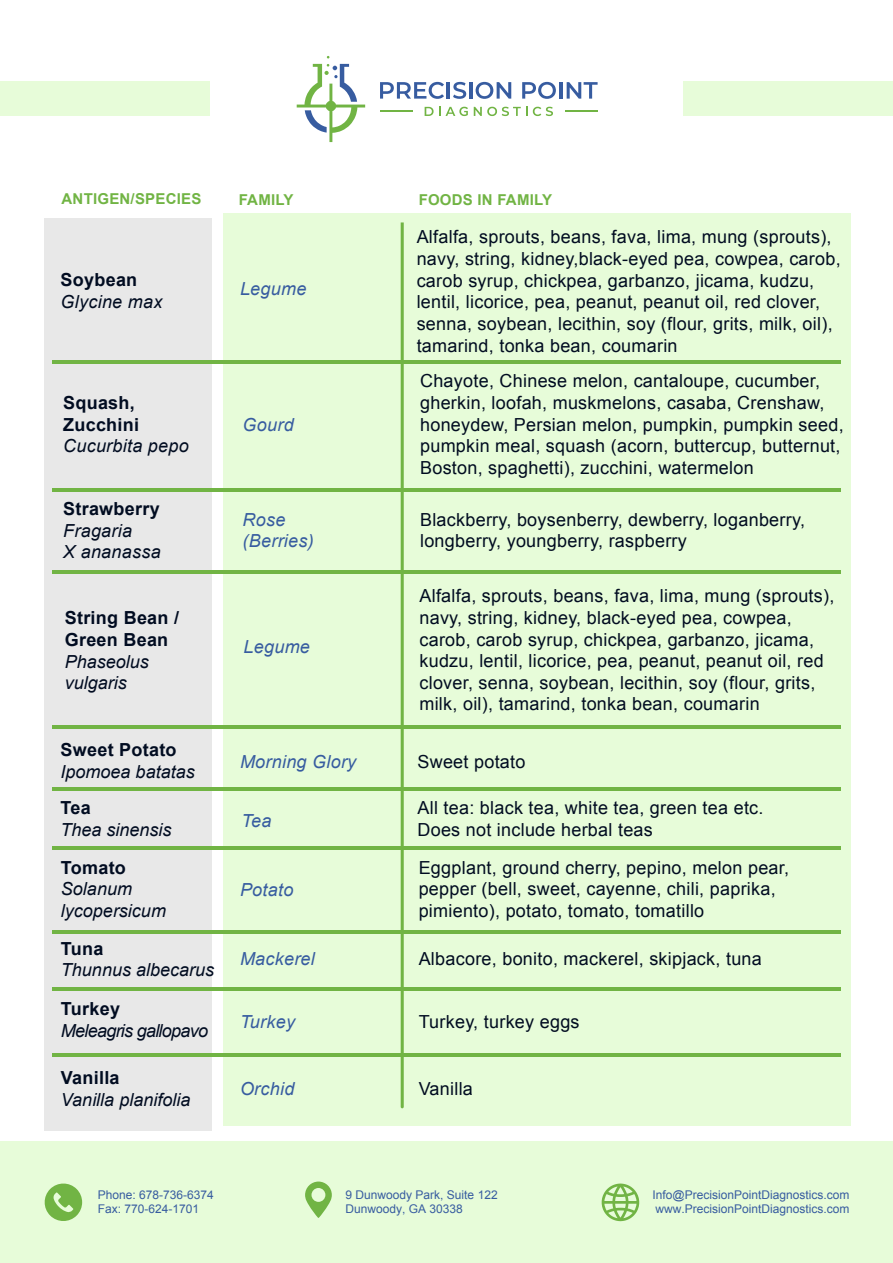
<style>
.page{position:relative;width:893px;height:1263px;background:#fff}
.page>*{position:absolute;margin:0;border:0;box-sizing:border-box;transform-origin:0 0}
.t1{font:18px/21.6px "Arial";letter-spacing:.015em;color:#010c21}
.t2{font:italic 18px/21.6px "Arial";color:#010c21}
.t3{font:700 18px/21.6px "Arial";letter-spacing:.015em;color:#010c21}
.t4{font:italic 18px/21.6px "Arial";letter-spacing:.015em;color:#375ca0}
.t5{font:italic 18px "Arial";letter-spacing:-.04em;color:#010c21}
.t6{font:700 15px "Arial";letter-spacing:.015em;color:#71b444}
.t7{font:12px/14.4px "Arial";color:#375ca0}
</style>
<div class="page">
<div style="left:0;top:1141px;width:893px;height:122px;background:#e7fcd9"></div>
<svg style="left:305px;top:1181px;width:27px;height:37px"></svg>
<svg style="left:44px;top:1183px;width:38px;height:38px"></svg>
<svg style="left:601px;top:1183px;width:39px;height:38px"></svg>
<svg style="left:380px;top:82px;width:64px;height:17px"></svg>
<hr style="left:447px;top:82px;width:3px;height:17px;background:#375ca0">
<svg style="left:453px;top:82px;width:13px;height:17px"></svg>
<hr style="left:469px;top:82px;width:3px;height:17px;background:#375ca0">
<svg style="left:476px;top:82px;width:35px;height:17px"></svg>
<svg style="left:522px;top:82px;width:34px;height:17px"></svg>
<hr style="left:559px;top:82px;width:3px;height:17px;background:#375ca0">
<svg style="left:567px;top:82px;width:31px;height:17px"></svg>
<svg style="left:474px;top:107px;width:53px;height:9px"></svg>
<svg style="left:533px;top:107px;width:20px;height:9px"></svg>
<svg style="left:425px;top:107px;width:43px;height:9px"></svg>
<hr style="left:380px;top:111px;width:33px;height:1px;background:#71b444">
<hr style="left:565px;top:111px;width:33px;height:1px;background:#71b444">
<svg style="left:297px;top:56px;width:68px;height:86px"></svg>
<div style="left:44px;top:218px;width:167px;height:912px;background:#e8e8e8"></div>
<div style="left:224px;top:213px;width:627px;height:913px;background:#e7fcd9"></div>
<hr style="left:52px;top:570px;width:789px;height:3px;background:#71b444">
<hr style="left:52px;top:846px;width:789px;height:3px;background:#71b444">
<hr style="left:52px;top:726px;width:789px;height:3px;background:#71b444">
<hr style="left:52px;top:788px;width:789px;height:3px;background:#71b444">
<hr style="left:52px;top:931px;width:789px;height:3px;background:#71b444">
<hr style="left:52px;top:987px;width:789px;height:3px;background:#71b444">
<hr style="left:52px;top:1054px;width:789px;height:3px;background:#71b444">
<hr style="left:52px;top:361px;width:789px;height:3px;background:#71b444">
<hr style="left:52px;top:489px;width:789px;height:3px;background:#71b444">
<svg style="left:401px;top:222px;width:3px;height:886px;background:#7ab94f"></svg>
<div style="left:0;top:81px;width:210px;height:34px;background:#e7fcd9"></div>
<div style="left:683px;top:81px;width:210px;height:34px;background:#e7fcd9"></div>
<p class="t6" style="left:62px;top:193px;width:141px">ANTIGEN/SPECIES</p>
<p class="t6" style="left:239px;top:194px;width:56px">FAMILY</p>
<p class="t6" style="left:419px;top:194px;width:135px">FOODS IN FAMILY</p>
<p class="t3" style="left:61px;top:271px;width:78px">Soybean</p>
<p class="t2" style="left:61px;top:292px;width:103px">Glycine max</p>
<p class="t3" style="left:63px;top:393px;width:77px">Squash,<br>Zucchini</p>
<p class="t2" style="left:63px;top:437px;width:127px">Cucurbita pepo</p>
<p class="t4" style="left:240px;top:280px;width:68px">Legume</p>
<p class="t4" style="left:243px;top:415px;width:53px">Gourd</p>
<p class="t1" style="left:417px;top:228px;width:426px">Alfalfa, sprouts, beans, fava, lima, mung (sprouts), navy, string, kidney,black-eyed pea, cowpea, carob, carob syrup, chickpea, garbanzo, jicama, kudzu, lentil, licorice, pea, peanut, peanut oil, red clover, senna, soybean, lecithin, soy (flour, grits, milk, oil), tamarind, tonka bean, coumarin</p>
<p class="t1" style="left:420px;top:372px;width:425px">Chayote, Chinese melon, cantaloupe, cucumber, gherkin, loofah, muskmelons, casaba, Crenshaw, honeydew, Persian melon, pumpkin, pumpkin seed, pumpkin meal, squash (acorn, buttercup, butternut, Boston, spaghetti), zucchini, watermelon</p>
<p class="t3" style="left:63px;top:499px;width:98px">Strawberry</p>
<p class="t2" style="left:63px;top:521px;width:99px">Fragaria<br>X ananassa</p>
<p class="t4" style="left:243px;top:510px;width:73px">Rose (Berries)</p>
<p class="t1" style="left:420px;top:510px;width:386px">Blackberry, boysenberry, dewberry, loganberry, longberry, youngberry, raspberry</p>
<p class="t3" style="left:65px;top:609px;width:116px">String Bean /<br>Green Bean</p>
<p class="t2" style="left:65px;top:652px;width:86px">Phaseolus vulgaris</p>
<p class="t3" style="left:61px;top:741px;width:117px">Sweet Potato</p>
<p class="t2" style="left:61px;top:762px;width:136px">Ipomoea batatas</p>
<p class="t3" style="left:61px;top:799px;width:32px">Tea</p>
<p class="t2" style="left:61px;top:820px;width:113px">Thea sinensis</p>
<p class="t4" style="left:244px;top:638px;width:68px">Legume</p>
<p class="t1" style="left:419px;top:587px;width:416px">Alfalfa, sprouts, beans, fava, lima, mung (sprouts), navy, string, kidney, black-eyed pea, cowpea, carob, carob syrup, chickpea, garbanzo, jicama, kudzu, lentil, licorice, pea, peanut, peanut oil, red clover, senna, soybean, lecithin, soy (flour, grits, milk, oil), tamarind, tonka bean, coumarin</p>
<p class="t4" style="left:240px;top:753px;width:118px">Morning Glory</p>
<p class="t1" style="left:417px;top:753px;width:110px">Sweet potato</p>
<p class="t4" style="left:242px;top:812px;width:31px">Tea</p>
<p class="t1" style="left:417px;top:799px;width:348px">All tea: black tea, white tea, green tea etc.<br>Does not include herbal teas</p>
<p class="t3" style="left:61px;top:858px;width:67px">Tomato</p>
<p class="t2" style="left:61px;top:880px;width:107px">Solanum lycopersicum</p>
<p class="t4" style="left:240px;top:880px;width:55px">Potato</p>
<p class="t1" style="left:419px;top:858px;width:372px">Eggplant, ground cherry, pepino, melon pear, pepper (bell, sweet, cayenne, chili, paprika, pimiento), potato, tomato, tomatillo</p>
<p class="t3" style="left:61px;top:939px;width:44px">Tuna</p>
<p class="t2" style="left:61px;top:961px;width:155px">Thunnus albecarus</p>
<p class="t3" style="left:61px;top:1000px;width:61px">Turkey</p>
<p class="t5" style="left:61px;top:1023px;width:149px">Meleagris gallopavo</p>
<p class="t3" style="left:61px;top:1068px;width:60px">Vanilla</p>
<p class="t2" style="left:61px;top:1090px;width:131px">Vanilla planifolia</p>
<p class="t4" style="left:240px;top:950px;width:76px">Mackerel</p>
<p class="t1" style="left:419px;top:950px;width:345px">Albacore, bonito, mackerel, skipjack, tuna</p>
<p class="t4" style="left:240px;top:1012px;width:57px">Turkey</p>
<p class="t1" style="left:419px;top:1012px;width:162px">Turkey, turkey eggs</p>
<p class="t4" style="left:240px;top:1079px;width:56px">Orchid</p>
<p class="t1" style="left:419px;top:1079px;width:56px">Vanilla</p>
<p class="t7" style="left:98px;top:1189px;width:118px">Phone: 678-736-6374<br>Fax: 770-624-1701</p>
<p class="t7" style="left:346px;top:1189px;width:154px">9 Dunwoody Park, Suite 122<br>Dunwoody, GA 30338</p>
<p class="t7" style="left:653px;top:1189px;width:198px">Info@PrecisionPointDiagnostics.com www.PrecisionPointDiagnostics.com</p>
</div>
